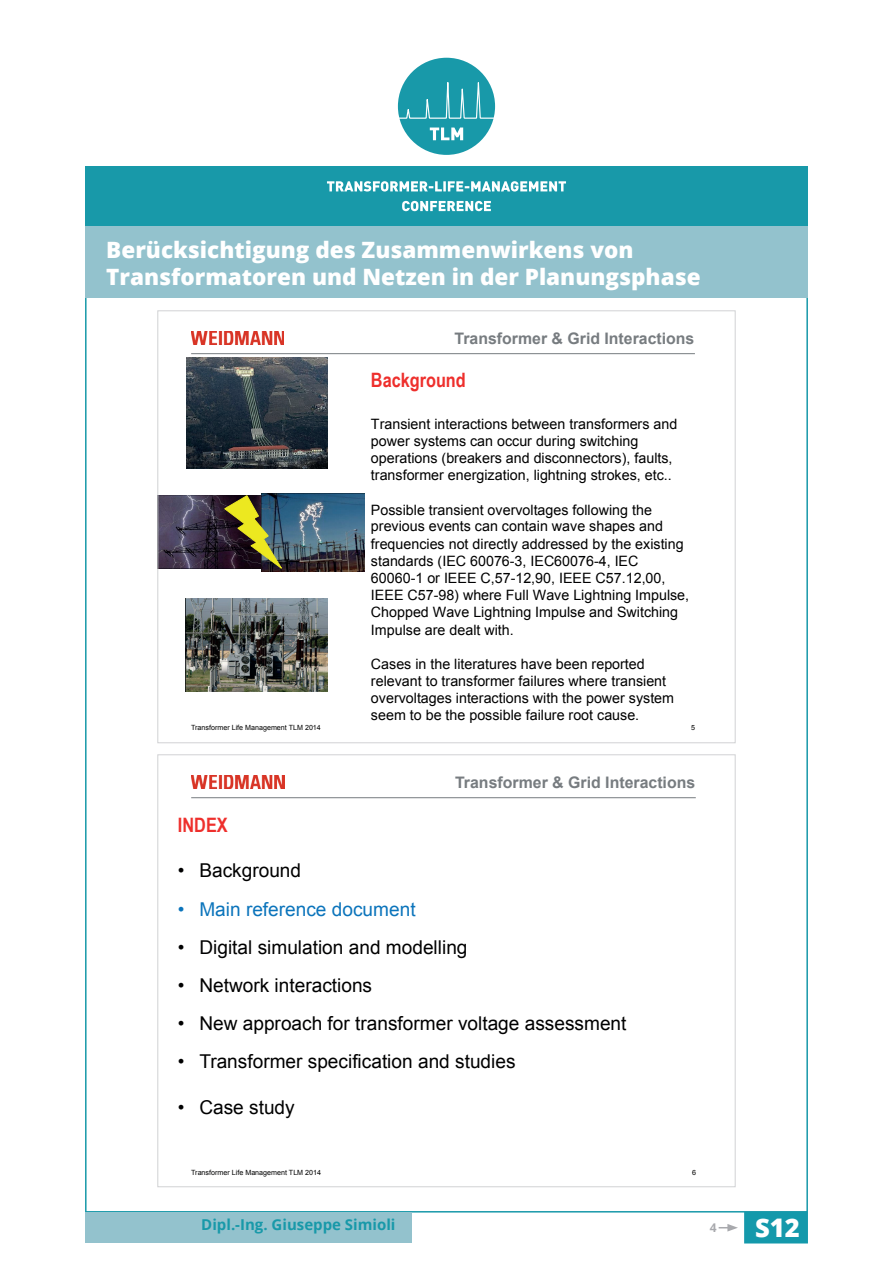
<style>
.page{position:relative;width:893px;height:1263px;background:#fff}
.page>*{position:absolute;margin:0;border:0;box-sizing:border-box;transform-origin:0 0}
.t1{font:800 25.65px "Open Sans";color:#fff}
.t2{font:800 22.5px/27px "Open Sans";color:#fff}
.t3{font:700 19.8px "Arial Narrow";color:#ee2f2c}
.t4{font:19.05px "Arial";color:#000001}
.t5{font:19.05px "Arial";color:#0b74bb}
.t6{font:700 15.9px "Arial";color:#777c80}
.t7{font:700 15px "Open Sans";color:#1899a9}
.t8{font:14.25px/17.1px "Arial";color:#000001}
.t9{font:700 12px "Open Sans";color:#a8a9ad}
.t10{font:7.2px "Arial";color:#000001}
</style>
<div class="page">
<div style="left:744px;top:1212px;width:64px;height:31px;background:#1499ab"></div>
<svg style="left:719px;top:1224px;width:19px;height:7px"></svg>
<div style="left:85px;top:1212px;width:327px;height:31px;background:#93c2cd"></div>
<img style="left:191px;top:331px;width:93px;height:14px">
<hr style="left:191px;top:353px;width:504px;height:1px;background:#777c80">
<img style="left:187px;top:357px;width:141px;height:112px">
<img style="left:186px;top:598px;width:141px;height:93px">
<img style="left:159px;top:496px;width:65px;height:72px">
<img style="left:262px;top:494px;width:103px;height:77px">
<svg style="left:224px;top:495px;width:59px;height:75px;background:#5e6037"></svg>
<img style="left:191px;top:775px;width:93px;height:14px">
<hr style="left:191px;top:797px;width:505px;height:1px;background:#777c80">
<div style="left:85px;top:225px;width:723px;height:73px;background:#93c2cd"></div>
<div style="left:398px;top:58px;width:97px;height:97px;background:#1899a9;border-radius:50%"></div>
<svg style="left:397px;top:82px;width:99px;height:39px"></svg>
<svg style="left:430px;top:128px;width:33px;height:12px"></svg>
<div style="left:85px;top:167px;width:723px;height:59px;background:#1899a9"></div>
<svg style="left:327px;top:181px;width:239px;height:11px"></svg>
<svg style="left:402px;top:201px;width:89px;height:10px"></svg>
<h2 class="t2" style="left:106px;top:236px;width:596px">Berücksichtigung des Zusammenwirkens von<br>Transformatoren und Netzen in der Planungsphase</h2>
<p class="t10" style="left:191px;top:723px;width:131px">Transformer Life Management TLM 2014</p>
<p class="t6" style="left:455px;top:328px;width:241px">Transformer &amp; Grid Interactions</p>
<h3 class="t3" style="left:371px;top:365px;width:96px">Background</h3>
<p class="t8" style="left:371px;top:416px;width:308px">Transient interactions between transformers and power systems can occur during switching operations (breakers and disconnectors), faults, transformer energization, lightning strokes, etc..</p>
<p class="t8" style="left:371px;top:501px;width:320px">Possible transient overvoltages following the previous events can contain wave shapes and frequencies not directly addressed by the existing standards (IEC 60076-3, IEC60076-4, IEC 60060-1 or IEEE C,57-12,90, IEEE C57.12,00, IEEE C57-98) where Full Wave Lightning Impulse, Chopped Wave Lightning Impulse and Switching Impulse are dealt with.</p>
<p class="t8" style="left:371px;top:655px;width:305px">Cases in the literatures have been reported relevant to transformer failures where transient overvoltages interactions with the power system seem to be the possible failure root cause.</p>
<p class="t10" style="left:691px;top:723px;width:5px">5</p>
<p class="t6" style="left:455px;top:772px;width:242px">Transformer &amp; Grid Interactions</p>
<h3 class="t3" style="left:178px;top:810px;width:51px">INDEX</h3>
<h3 class="t4" style="left:178px;top:858px;width:125px">• Background</h3>
<h3 class="t5" style="left:178px;top:896px;width:239px">• Main reference document</h3>
<h3 class="t4" style="left:178px;top:934px;width:291px">• Digital simulation and modelling</h3>
<h3 class="t4" style="left:178px;top:973px;width:196px">• Network interactions</h3>
<h3 class="t4" style="left:178px;top:1011px;width:450px">• New approach for transformer voltage assessment</h3>
<h3 class="t4" style="left:178px;top:1049px;width:339px">• Transformer specification and studies</h3>
<h3 class="t4" style="left:178px;top:1095px;width:118px">• Case study</h3>
<p class="t10" style="left:191px;top:1167px;width:131px">Transformer Life Management TLM 2014</p>
<p class="t10" style="left:692px;top:1167px;width:5px">6</p>
<p class="t7" style="left:201px;top:1214px;width:196px">Dipl.-Ing. Giuseppe Simioli</p>
<p class="t9" style="left:710px;top:1219px;width:8px">4</p>
<h1 class="t1" style="left:755px;top:1208px;width:46px">S12</h1>
</div>
